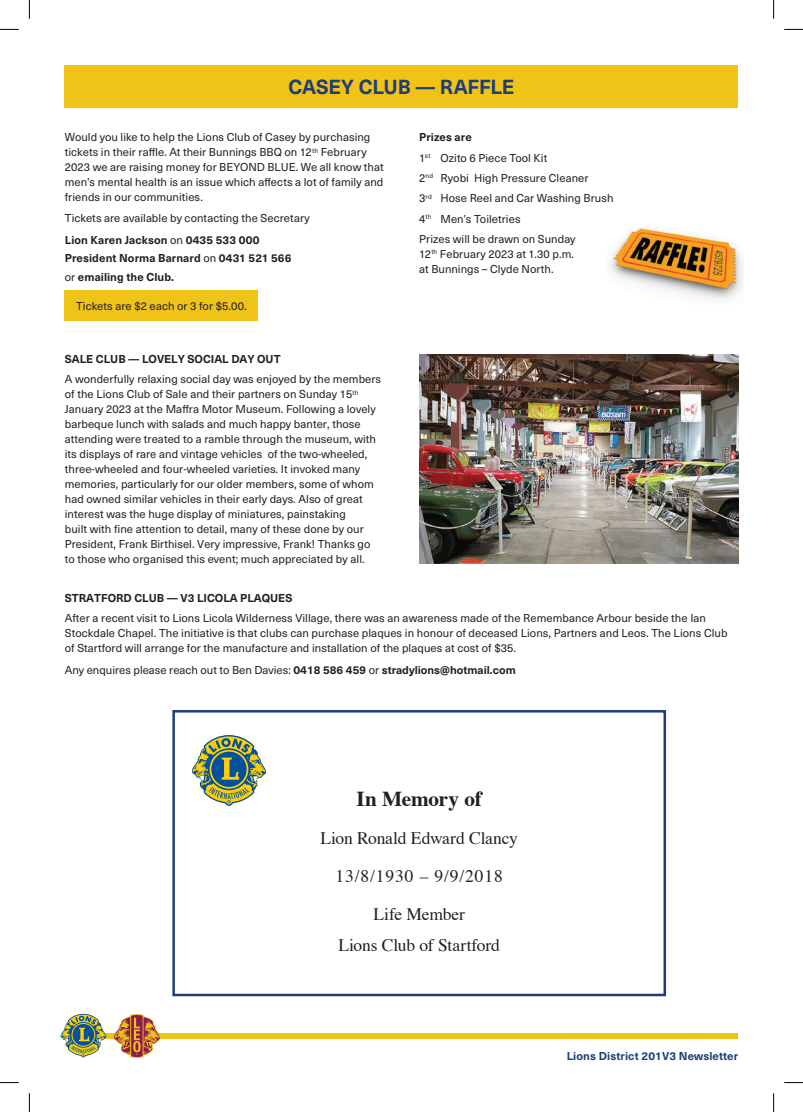
<style>
.page{position:relative;width:803px;height:1112px;background:#fff}
.page>*{position:absolute;margin:0;border:0;box-sizing:border-box;transform-origin:0 0}
.t1{font:700 21.25px "Times";letter-spacing:-.01em;color:#231f20}
.t2{font:700 20px "Neue Haas Unica W1 G";letter-spacing:-.01em;color:#1d3d7b}
.t3{font:17.5px/37.9px "Times";letter-spacing:-.01em;color:#231f20;text-align:center}
.t4{font:11.25px/15px "Neue Haas Unica W1 G";letter-spacing:.005em;color:#231f20}
.t5{font:700 11.25px/18.5px "Neue Haas Unica W1 G";color:#231f20}
.t6{font:700 11.25px "Neue Haas Unica W1 G";letter-spacing:.01em;color:#1d3d7b}
.s1{font-weight:700}
.s2{font-weight:400}
</style>
<div class="page">
<div style="left:65px;top:1033px;width:673px;height:5px;background:#f0c318"></div>
<svg style="left:60px;top:1013px;width:46px;height:44px"></svg>
<svg style="left:113px;top:1014px;width:48px;height:43px"></svg>
<img style="left:419px;top:354px;width:319px;height:209px">
<img style="left:609px;top:227px;width:134px;height:73px">
<div style="left:65px;top:65px;width:673px;height:42px;background:#f0c318"></div>
<div style="left:65px;top:290px;width:193px;height:31px;background:#f0c318"></div>
<div style="left:172px;top:709px;width:494px;height:286px;border:2px solid #1d3d7b"></div>
<svg style="left:193px;top:735px;width:72px;height:70px"></svg>
<svg style="left:0;top:29px;width:19px;height:1px"></svg>
<svg style="left:784px;top:29px;width:19px;height:1px"></svg>
<svg style="left:0;top:1082px;width:19px;height:1px"></svg>
<svg style="left:784px;top:1082px;width:19px;height:1px"></svg>
<svg style="left:29px;top:0;width:1px;height:19px"></svg>
<svg style="left:29px;top:1093px;width:1px;height:18px"></svg>
<svg style="left:773px;top:0;width:1px;height:19px"></svg>
<svg style="left:773px;top:1093px;width:1px;height:18px"></svg>
<h2 class="t2" style="left:289px;top:71px;width:227px">CASEY CLUB — RAFFLE</h2>
<p class="t4" style="left:65px;top:129px;width:320px">Would you like to help the Lions Club of Casey by purchasing tickets in their raffle. At their Bunnings BBQ on 12<sup>th</sup> February 2023 we are raising money for BEYOND BLUE. We all know that men’s mental health is an issue which affects a lot of family and friends in our communities.</p>
<p class="t4" style="left:65px;top:206px;width:247px;line-height:22.1px">Tickets are available by contacting the Secretary<br><span class="s1">Lion Karen Jackson</span> on <span class="s1">0435 533 000</span></p>
<p class="t5" style="left:65px;top:248px;width:228px">President Norma Barnard <span class="s2">on</span> 0431 521 566 <span class="s2">or</span> emailing the Club.</p>
<p class="t4" style="left:76px;top:297px;width:172px">Tickets are $2 each or 3 for $5.00.</p>
<p class="t4" style="left:419px;top:126px;width:196px;line-height:20.4px"><span class="s1">Prizes are<br></span>1<sup>st</sup> Ozito 6 Piece Tool Kit<br>2<sup>nd</sup> Ryobi High Pressure Cleaner<br>3<sup>rd</sup> Hose Reel and Car Washing Brush<br>4<sup>th</sup> Men’s Toiletries<br>Prizes will be drawn on Sunday</p>
<p class="t4" style="left:419px;top:246px;width:156px">12<sup>th</sup> February 2023 at 1.30 p.m. at Bunnings – Clyde North.</p>
<p class="t5" style="left:65px;top:349px;width:217px">SALE CLUB — LOVELY SOCIAL DAY OUT</p>
<p class="t4" style="left:65px;top:371px;width:318px">A wonderfully relaxing social day was enjoyed by the members of the Lions Club of Sale and their partners on Sunday 15<sup>th </sup>January 2023 at the Maffra Motor Museum. Following a lovely barbeque lunch with salads and much happy banter, those attending were treated to a ramble through the museum, with its displays of rare and vintage vehicles of the two-wheeled, three-wheeled and four-wheeled varieties. It invoked many memories, particularly for our older members, some of whom had owned similar vehicles in their early days. Also of great interest was the huge display of miniatures, painstaking<br>built with fine attention to detail, many of these done by our President, Frank Birthisel. Very impressive, Frank! Thanks go to those who organised this event; much appreciated by all.</p>
<p class="t5" style="left:65px;top:587px;width:229px">STRATFORD CLUB — V3 LICOLA PLAQUES</p>
<p class="t4" style="left:65px;top:610px;width:664px">After a recent visit to Lions Licola Wilderness Village, there was an awareness made of the Remembance Arbour beside the Ian<br>Stockdale Chapel. The initiative is that clubs can purchase plaques in honour of deceased Lions, Partners and Leos. The Lions Club of Startford will arrange for the manufacture and installation of the plaques at cost of $35.</p>
<p class="t4" style="left:65px;top:662px;width:452px">Any enquires please reach out to Ben Davies: <span class="s1">0418 586 459</span> or <span class="s1">stradylions@hotmail.com</span></p>
<h1 class="t1" style="left:357px;top:778px;width:127px">In Memory of</h1>
<h3 class="t3" style="left:320px;top:817px;width:199px">Lion Ronald Edward Clancy<br>13/8/1930 – 9/9/2018<br>Life Member</h3>
<h3 class="t3" style="left:338px;top:924px;width:163px">Lions Club of Startford</h3>
<p class="t6" style="left:567px;top:1046px;width:173px">Lions District 201V3 Newsletter</p>
</div>
